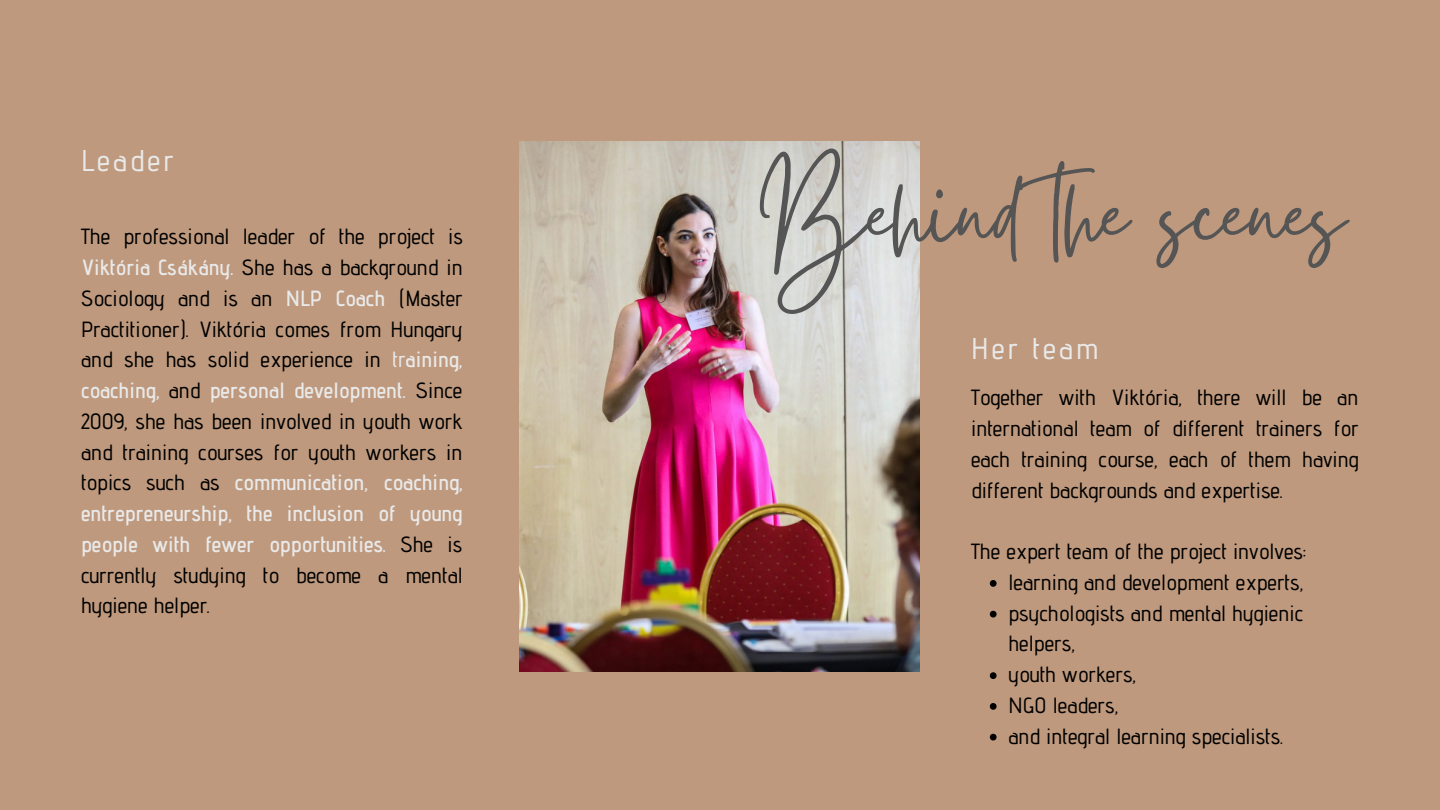
<style>
.page{position:relative;width:1440px;height:810px;background:#be997d}
.page>*{position:absolute;margin:0;border:0;box-sizing:border-box;transform-origin:0 0}
.t1{font:120px "Gistesy";color:#555}
.t2{font:500 30px "Advent Pro";letter-spacing:.1em;color:#e9e9e9}
.t3{font:500 22px/30.8px "Advent Pro";color:#000;text-align:justify}
.s1{font-weight:600;color:#e9e9e9}
.s2{color:#e9e9e9}
</style>
<div class="page">
<img style="left:520px;top:142px;width:400px;height:529px">
<svg style="left:990px;top:580px;width:7px;height:7px"></svg>
<svg style="left:990px;top:611px;width:7px;height:7px"></svg>
<svg style="left:990px;top:672px;width:7px;height:7px"></svg>
<svg style="left:990px;top:703px;width:7px;height:7px"></svg>
<svg style="left:990px;top:734px;width:7px;height:7px"></svg>
<p class="t2" style="left:81px;top:142px;width:94px">Leader</p>
<p class="t3" style="left:81px;top:221px;width:383px">The professional leader of the project is <span class="s1">Viktória Csákány.</span> She has a background in Sociology and is an <span class="s1">NLP Coach</span> (Master Practitioner). Viktória comes from Hungary and she has solid experience in <span class="s2">tr</span><span class="s1">aining, coaching,</span> and <span class="s1">personal development.</span> Since 2009, she has been involved in youth work and training courses for youth workers in topics such as <span class="s1">communication, coaching, entrepreneurship, the inclusion of young people with fewer opportunities.</span> She is currently studying to become a mental hygiene helper.</p>
<p class="t1" style="left:760px;top:130px;width:587px">Behind the scenes</p>
<p class="t2" style="left:971px;top:330px;width:128px">Her team</p>
<p class="t3" style="left:971px;top:382px;width:389px">Together with Viktória, there will be an international team of different trainers for each training course, each of them having different backgrounds and expertise.</p>
<p class="t3" style="left:971px;top:536px;width:336px">The expert team of the project involves:</p>
<p class="t3" style="left:1008px;top:566px;width:296px">learning and development experts,</p>
<p class="t3" style="left:1008px;top:597px;width:296px">psychologists and mental hygienic helpers,</p>
<p class="t3" style="left:1008px;top:659px;width:129px">youth workers,</p>
<p class="t3" style="left:1008px;top:689px;width:111px">NGO leaders,</p>
<p class="t3" style="left:1008px;top:720px;width:276px">and integral learning specialists.</p>
</div>
